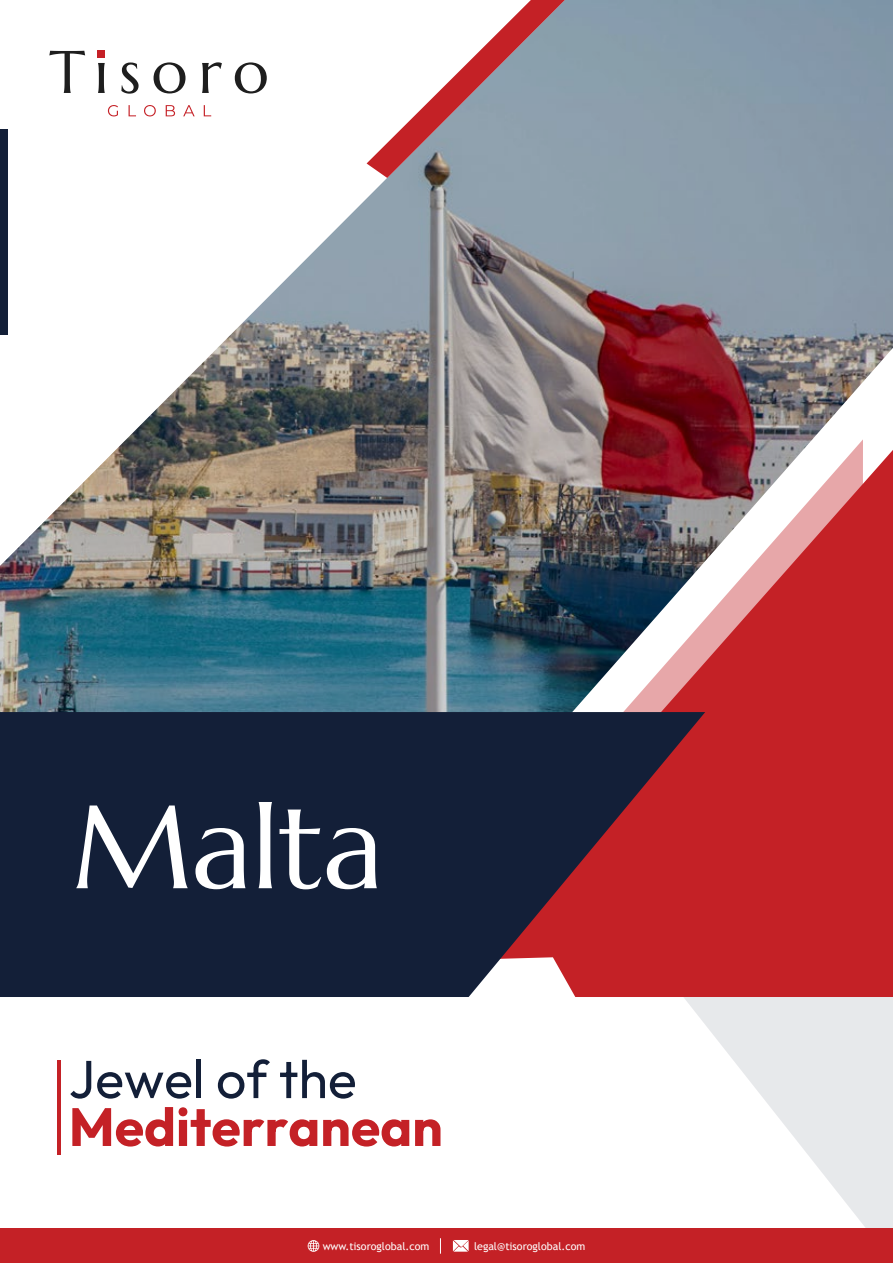
<style>
.page{position:relative;width:893px;height:1263px;background:#fff}
.page>*{position:absolute;margin:0;border:0;box-sizing:border-box;transform-origin:0 0}
.t1{font:118.05px "Marcellus";letter-spacing:-.01em;color:#fff}
.t2{font:700 53.55px "Outfit";color:#c42126}
.t3{font:53.55px "Outfit";color:#131f38}
.t4{font:10.65px "Trebuchet MS";color:#fff}
</style>
<div class="page">
<svg style="left:683px;top:997px;width:210px;height:232px;fill:#e7e9eb"></svg>
<img style="left:0;top:0;width:893px;height:997px">
<svg style="left:0;top:712px;width:705px;height:285px;background:#302238"></svg>
<svg style="left:367px;top:0;width:198px;height:178px"></svg>
<svg style="left:108px;top:105px;width:103px;height:11px"></svg>
<svg style="left:49px;top:51px;width:218px;height:43px"></svg>
<div style="left:98px;top:50px;width:7px;height:8px;background:#c52026"></div>
<div style="left:0;top:1229px;width:893px;height:34px;background:#c42126"></div>
<svg style="left:308px;top:1240px;width:11px;height:12px"></svg>
<svg style="left:453px;top:1240px;width:16px;height:12px"></svg>
<div style="left:0;top:129px;width:8px;height:205px;background:#131f38"></div>
<hr style="left:57px;top:1060px;width:4px;height:95px;background:#c42126">
<h1 class="t1" style="left:72px;top:773px;width:313px">Malta</h1>
<h2 class="t3" style="left:69px;top:1045px;width:289px">Jewel of the</h2>
<h2 class="t2" style="left:69px;top:1091px;width:376px">Mediterranean</h2>
<p class="t4" style="left:323px;top:1239px;width:108px">www.tisoroglobal.com</p>
<p class="t4" style="left:474px;top:1239px;width:113px">legal@tisoroglobal.com</p>
</div>
